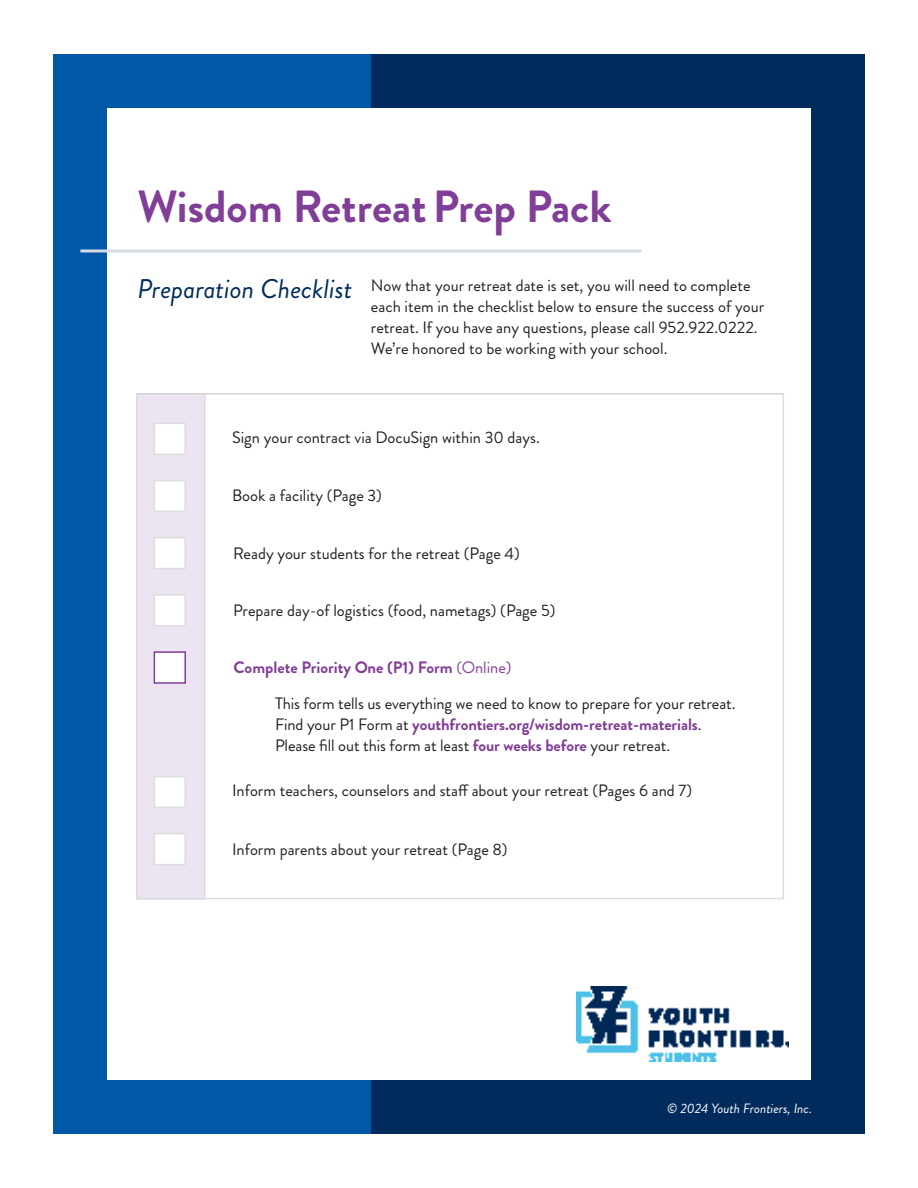
<style>
.page{position:relative;width:918px;height:1188px;background:#fff}
.page>*{position:absolute;margin:0;border:0;box-sizing:border-box;transform-origin:0 0}
.t1{font:700 45px "Brandon Grotesque";color:#813e97}
.t2{font:italic 27px "Brandon Grotesque";color:#002b5c}
.Paragraph_Style_2{font:16.5px/21px "Brandon Grotesque";color:#231f20}
.Paragraph_Style_2-2{font:700 16.5px "Brandon Grotesque";color:#813e97}
.t3{font:italic 13.5px "Brandon Grotesque";color:#fff}
.s1{font-weight:400}
.s2{font-weight:700;color:#813e97}
</style>
<div class="page">
<div style="left:53px;top:54px;width:556px;height:1080px;background:#0158a6"></div>
<div style="left:371px;top:54px;width:494px;height:1080px;background:#002b5c"></div>
<div style="left:107px;top:108px;width:703px;height:972px;background:#fff"></div>
<img style="left:577px;top:987px;width:212px;height:74px">
<hr style="left:80px;top:249px;width:562px;height:3px;background:#d6dbe6">
<div style="left:137px;top:393px;width:68px;height:506px;background:#ece5f1"></div>
<div style="left:154px;top:480px;width:32px;height:32px;background:#fff;border:2px solid #dcdddf"></div>
<div style="left:154px;top:776px;width:32px;height:32px;background:#fff;border:2px solid #dcdddf"></div>
<hr style="left:137px;top:393px;width:647px;height:2px;background:#d0d3d3">
<hr style="left:136px;top:393px;width:2px;height:506px;background:#dcdddf">
<hr style="left:204px;top:393px;width:2px;height:506px;background:#dcdddf">
<hr style="left:783px;top:394px;width:1px;height:505px;background:#dcdddf">
<hr style="left:136px;top:898px;width:648px;height:1px;background:#dcdddf">
<div style="left:154px;top:651px;width:32px;height:33px;background:#fff;border:2px solid #813e97"></div>
<div style="left:154px;top:833px;width:32px;height:32px;background:#fff;border:2px solid #dcdddf"></div>
<div style="left:154px;top:537px;width:32px;height:32px;background:#fff;border:2px solid #dcdddf"></div>
<div style="left:154px;top:594px;width:32px;height:33px;background:#fff;border:2px solid #dcdddf"></div>
<div style="left:154px;top:423px;width:32px;height:32px;background:#fff;border:2px solid #dcdddf"></div>
<p class="t1" style="left:137px;top:175px;width:476px">Wisdom RetreatPrep Pack</p>
<p class="t2" style="left:137px;top:271px;width:217px">Preparation Checklist</p>
<p class="Paragraph_Style_2" style="left:371px;top:275px;width:395px">Now that your retreat date is set, you will need to complete each item in the checklist below to ensure the success of your retreat. If you have any questions, please call 952.922.0222.<br>We’re honored to be working with your school.</p>
<p class="Paragraph_Style_2" style="left:232px;top:427px;width:309px">Sign your contract via DocuSign within 30 days.</p>
<p class="Paragraph_Style_2" style="left:232px;top:486px;width:151px">Book a facility (Page 3)</p>
<p class="Paragraph_Style_2" style="left:233px;top:543px;width:288px">Ready your students for the retreat (Page 4)</p>
<p class="Paragraph_Style_2" style="left:233px;top:600px;width:324px">Prepare day-of logistics (food, nametags) (Page 5)</p>
<p class="Paragraph_Style_2-2" style="left:234px;top:656px;width:279px">Complete Priority One (P1) Form <span class="s1">(Online)</span></p>
<p class="Paragraph_Style_2" style="left:275px;top:693px;width:462px">This form tells us everything we need to know to prepare for your retreat.<br>Find your P1 Form at <span class="s2">youthfrontiers.org/wisdom-retreat-materials</span>.<br>Please fill out this form at least <span class="s2">four weeks before</span> your retreat.</p>
<p class="Paragraph_Style_2" style="left:232px;top:780px;width:461px">Inform teachers, counselors and staff about your retreat (Pages 6 and 7)</p>
<p class="Paragraph_Style_2" style="left:232px;top:839px;width:277px">Inform parents about your retreat (Page 8)</p>
<p class="t3" style="left:667px;top:1099px;width:146px">© 2024 Youth Frontiers, Inc.</p>
</div>
